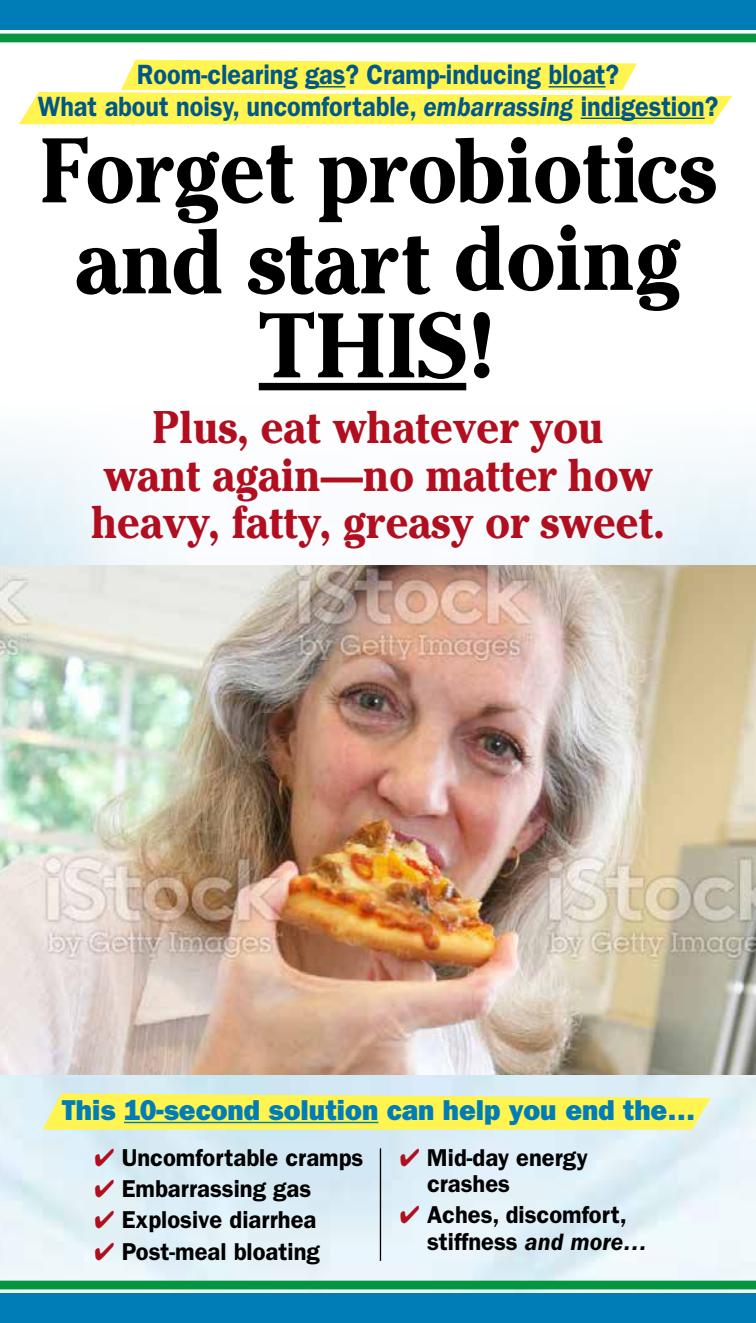
<style>
.page{position:relative;width:756px;height:1323px;background:#fff}
.page>*{position:absolute;margin:0;border:0;box-sizing:border-box;transform-origin:0 0}
.t1{font:700 91px/87.5px "Cheltenham";color:#000;text-align:center;scale:.93 1}
.t2{font:700 45.5px/47.2px "Cheltenham";color:#b10f1f;text-align:center;scale:.93 1}
.t3{font:800 28.88px "Franklin Gothic";color:#007db7}
.t4{font:600 28px/31.5px "Franklin Gothic";color:#005789;text-align:center;scale:.9 1}
.t5{font:600 24.5px/26.2px "Franklin Gothic";color:#000}
.s1{font-style:italic}
.s2{color:#b10f1f}
</style>
<div class="page">
<img style="left:0;top:565px;width:756px;height:510px">
<svg style="left:19px;top:60px;width:713px;height:64px"></svg>
<hr style="left:305px;top:86px;width:40px;height:1px;background:#005789">
<hr style="left:549px;top:86px;width:57px;height:1px;background:#005789">
<hr style="left:581px;top:118px;width:124px;height:1px;background:#005789">
<div style="left:0;top:0;width:756px;height:30px;background:#007db7"></div>
<div style="left:0;top:34px;width:756px;height:8px;background:#03953f"></div>
<div style="left:259px;top:383px;width:207px;height:7px;background:#000"></div>
<hr style="left:380px;top:1148px;width:1px;height:113px;background:#000">
<div style="left:0;top:1293px;width:756px;height:30px;background:#007db7"></div>
<div style="left:0;top:1281px;width:756px;height:8px;background:#03953f"></div>
<svg style="left:43px;top:1093px;width:668px;height:37px"></svg>
<hr style="left:124px;top:1122px;width:254px;height:1px;background:#007db7">
<p class="t4" style="left:38px;top:59px;width:758px">Room-clearing gas? Cramp-inducing bloat?<br>What about noisy, uncomfortable, <span class="s1">embarrassing</span> indigestion?</p>
<h1 class="t1" style="left:40px;top:126px;width:728px">Forget probiotics and start doing<br>THIS!</h1>
<h2 class="t2" style="left:91px;top:404px;width:619px">Plus, eat whatever you<br>want again—no matter how heavy, fatty, greasy or sweet.</h2>
<p class="t3" style="left:62px;top:1093px;width:635px">This 10-second solution can help you end the…</p>
<p class="t5" style="left:94px;top:1144px;width:270px"><span class="s2">✔</span> Uncomfortable cramps</p>
<p class="t5" style="left:94px;top:1176px;width:218px"><span class="s2">✔</span> Embarrassing gas</p>
<p class="t5" style="left:94px;top:1207px;width:223px"><span class="s2">✔</span> Explosive diarrhea</p>
<p class="t5" style="left:94px;top:1238px;width:227px"><span class="s2">✔</span> Post-meal bloating</p>
<p class="t5" style="left:427px;top:1144px;width:162px;text-indent:-27px"><span class="s2">✔</span> Mid-day energy crashes</p>
<p class="t5" style="left:427px;top:1202px;width:222px;text-indent:-27px"><span class="s2">✔</span> Aches, discomfort, stiffness <span class="s1">and more…</span></p>
</div>
